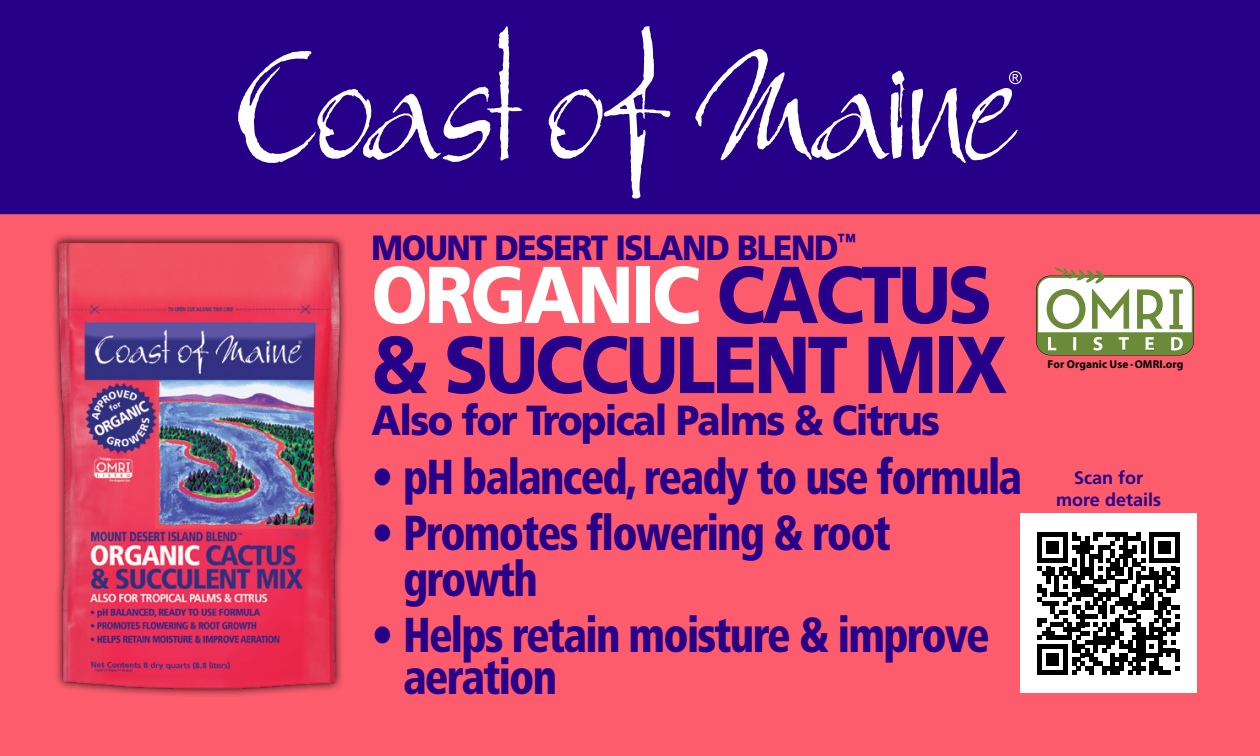
<style>
.page{position:relative;width:1260px;height:756px;background:#fff}
.page>*{position:absolute;margin:0;border:0;box-sizing:border-box;transform-origin:0 0}
.t1{font:900 80.5px "Frutiger LT Pro";letter-spacing:-.04em;color:#fff;scale:.9 1}
.t2{font:900 80.5px "Frutiger LT Pro";letter-spacing:-.04em;color:#270089;scale:.9 1}
.t3{font:900 condensed 49px/45.5px "Frutiger LT Pro";letter-spacing:-.04em;color:#270089;scale:.9 1}
.t4{font:900 42px "Frutiger LT Pro";letter-spacing:-.04em;color:#270089;scale:.9 1}
.t5{font:900 35px "Frutiger LT Pro";letter-spacing:-.04em;color:#270089;scale:.9 1}
.t6{font:700 17.85px "Frutiger LT Pro";color:#270089}
.t7{font:700 11.2px "Myriad Pro";letter-spacing:.005em;color:#000}
.s1{color:#270089}
.s2{font-size:8.05px}
</style>
<div class="page">
<div style="left:0;top:0;width:1260px;height:214px;background:#270089"></div>
<svg style="left:238px;top:26px;width:780px;height:172px"></svg>
<svg style="left:1009px;top:71px;width:13px;height:13px"></svg>
<div style="left:0;top:214px;width:1260px;height:542px;background:#fd5c6c"></div>
<img style="left:52px;top:235px;width:294px;height:461px">
<svg style="left:1036px;top:267px;width:158px;height:88px;background:#bdba99"></svg>
<div style="left:1020px;top:514px;width:177px;height:179px;background:#fff"></div>
<svg style="left:1038px;top:532px;width:142px;height:143px"></svg>
<p class="t5" style="left:372px;top:227px;width:540px">MOUNT DESERT ISLAND BLEND<sup>™</sup></p>
<p class="t1" style="left:372px;top:246px;width:691px">ORGANIC <span class="s1">CACTUS</span></p>
<p class="t2" style="left:372px;top:316px;width:708px">&amp; SUCCULENT MIX</p>
<p class="t4" style="left:372px;top:395px;width:633px">Also for Tropical Palms &amp; Citrus</p>
<p class="t3" style="left:372px;top:454px;width:725px">• pH balanced, ready to use formula</p>
<p class="t3" style="left:403px;top:510px;width:544px;text-indent:-32px">• Promotes flowering &amp; root growth</p>
<p class="t3" style="left:403px;top:614px;width:654px;line-height:42px;text-indent:-32px">• Helps retain moisture &amp; improve aeration</p>
<p class="t7" style="left:1047px;top:357px;width:138px">For Organic Use <span class="s2">•</span> OMRI.org</p>
<p class="t6" style="left:1074px;top:467px;width:71px">Scan for</p>
<p class="t6" style="left:1056px;top:489px;width:106px">more details</p>
</div>
